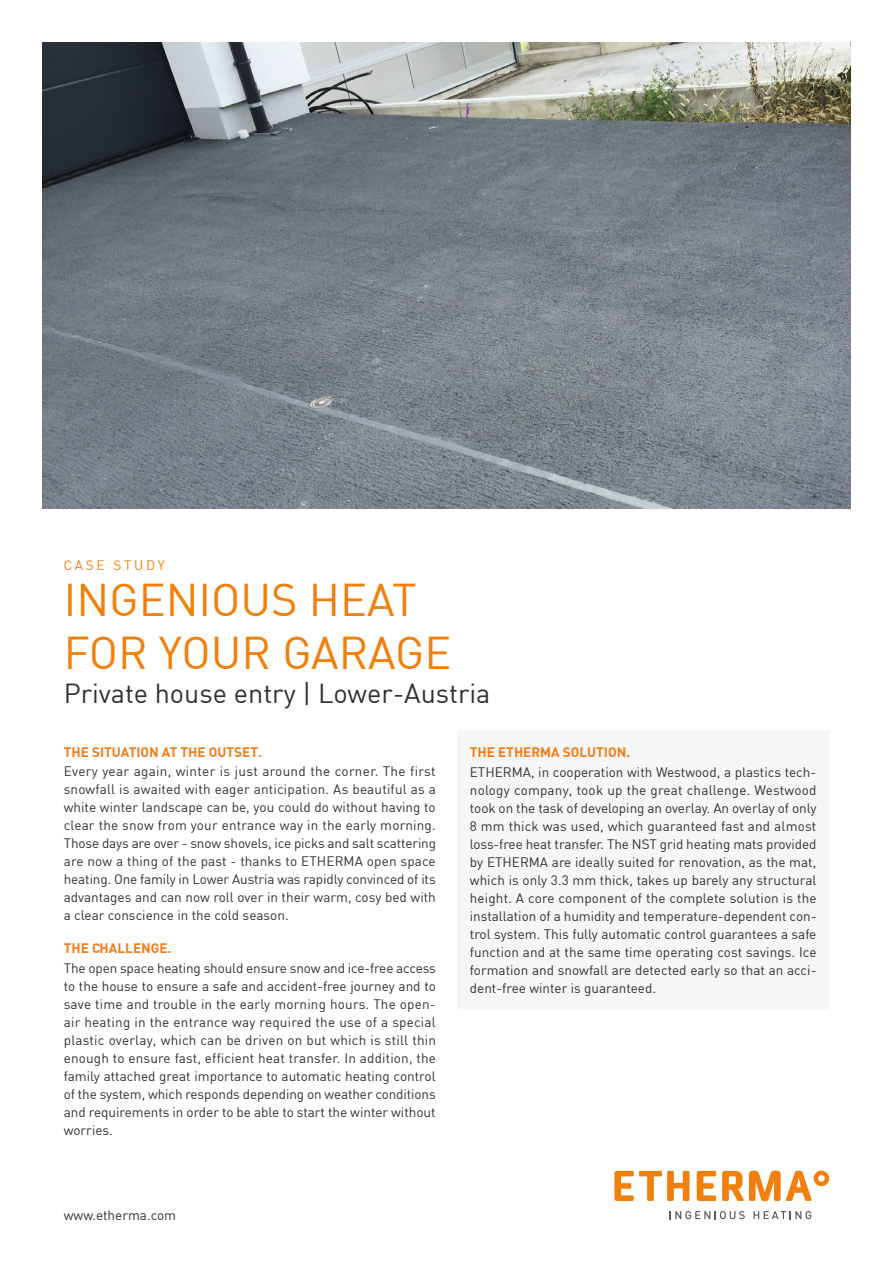
<style>
.page{position:relative;width:893px;height:1263px;background:#fff}
.page>*{position:absolute;margin:0;border:0;box-sizing:border-box;transform-origin:0 0}
.t1{font:45px/52.5px "DIN";color:#f27f0a}
.t2{font:27px "DIN";color:#313130}
.t3{font:13.5px/18px "DIN";color:#313130;text-align:justify}
.t4{font:13.5px/19.5px "DIN";letter-spacing:.02em;color:#313130}
.t5{font:700 13.5px "DIN";color:#f37c16}
.t6{font:13.5px "DIN";letter-spacing:.2em;color:#f27f0a}
.s1{font-weight:700;color:#f37c16}
.s2{font-weight:700;color:#f27f0a}
</style>
<div class="page">
<img style="left:43px;top:43px;width:807px;height:465px">
<div style="left:457px;top:730px;width:372px;height:280px;background:#f6f6f6"></div>
<svg style="left:697px;top:1171px;width:19px;height:30px"></svg>
<svg style="left:614px;top:1171px;width:75px;height:30px"></svg>
<svg style="left:722px;top:1170px;width:107px;height:31px"></svg>
<svg style="left:670px;top:1211px;width:75px;height:8px"></svg>
<svg style="left:754px;top:1211px;width:57px;height:8px"></svg>
<p class="t6" style="left:64px;top:556px;width:102px">CASE STUDY</p>
<h1 class="t1" style="left:64px;top:573px;width:389px">INGENIOUS HEAT<br>FOR YOUR GARAGE</h1>
<h2 class="t2" style="left:64px;top:676px;width:428px">Private house entry | Lower-Austria</h2>
<p class="t4" style="left:64px;top:742px;width:373px"><span class="s1">THE SITUATION AT THE OUTSET</span><span class="s2">.<br></span>Every year again, winter is just around the corner. The first</p>
<p class="t3" style="left:64px;top:780px;width:374px">snowfall is awaited with eager anticipation. As beautiful as a white winter landscape can be, you could do without having to clear the snow from your entrance way in the early morning.<br>Those days are over - snow shovels, ice picks and salt scattering are now a thing of the past - thanks to ETHERMA open space heating. One family in Lower Austria was rapidly convinced of its advantages and can now roll over in their warm, cosy bed with a clear conscience in the cold season.</p>
<p class="t5" style="left:64px;top:940px;width:109px">THE CHALLENGE.</p>
<p class="t3" style="left:64px;top:959px;width:374px">The open space heating should ensure snow and ice-free access to the house to ensure a safe and accident-free journey and to save time and trouble in the early morning hours. The open&shy;air heating in the entrance way required the use of a special plastic overlay, which can be driven on but which is still thin enough to ensure fast, efficient heat transfer. In addition, the family attached great importance to automatic heating control of the system, which responds depending on weather conditions and requirements in order to be able to start the winter without worries.</p>
<p class="t3" style="left:64px;top:1206px;width:114px">www.etherma.com</p>
<p class="t5" style="left:470px;top:743px;width:162px">THE ETHERMA SOLUTION.</p>
<p class="t3" style="left:470px;top:762px;width:348px">ETHERMA, in cooperation with Westwood, a plastics tech&shy;nology company, took up the great challenge. Westwood took on the task of developing an overlay. An overlay of only 8 mm thick was used, which guaranteed fast and almost loss-free heat transfer. The NST grid heating mats provided by ETHERMA are ideally suited for renovation, as the mat, which is only 3.3 mm thick, takes up barely any structural height. A core component of the complete solution is the installation of a humidity and temperature-dependent con&shy;trol system. This fully automatic control guarantees a safe function and at the same time operating cost savings. Ice formation and snowfall are detected early so that an acci&shy;dent-free winter is guaranteed.</p>
</div>
